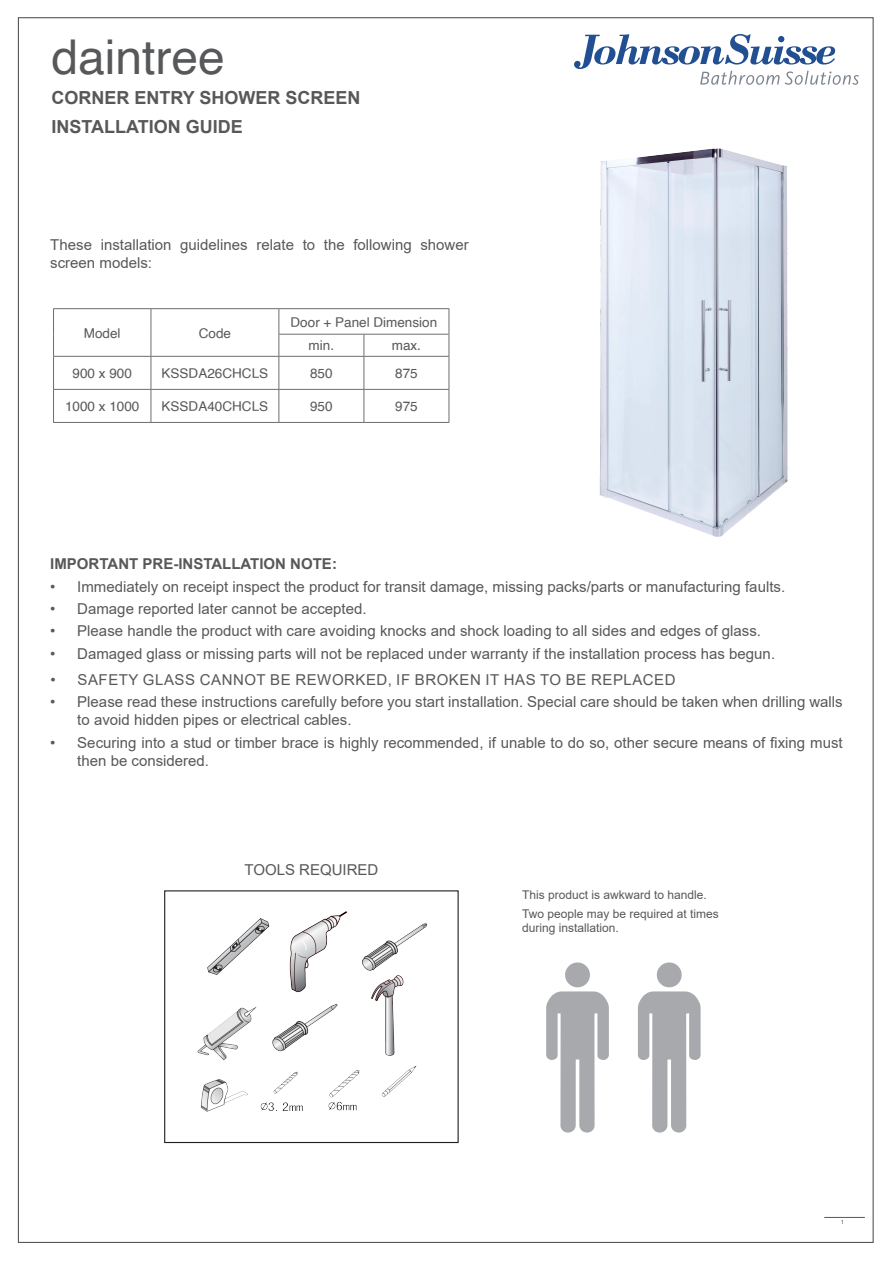
<style>
.page{position:relative;width:893px;height:1263px;background:#fff}
.page>*{position:absolute;margin:0;border:0;box-sizing:border-box;transform-origin:0 0}
.t1{font:48px "Helvetica";color:#57585a}
.t2{font:700 18px/28.5px "Arial";color:#57585a}
.Body_Copy_-_Bold{font:15px/18px "Arial";color:#57585a}
.Body_Copy_-_Bold-2{font:15px "Arial";letter-spacing:.035em;color:#57585a}
.Body_Copy_-_Bold-3{font:700 15px "Arial";color:#57585a}
.t3{font:13.5px "Helvetica";color:#57585a}
.t4{font:12px/14.4px "Arial";color:#57585a}
.t5{font:6px "Helvetica";color:#57585a}
</style>
<div class="page">
<svg style="left:574px;top:34px;width:285px;height:51px"></svg>
<hr style="left:824px;top:1217px;width:41px;height:1px;background:#57585a">
<img style="left:197px;top:911px;width:230px;height:201px">
<div style="left:164px;top:890px;width:295px;height:253px;border:1px solid #231f20"></div>
<div style="left:565px;top:962px;width:25px;height:25px;background:#a8a9ad;border-radius:50%"></div>
<svg style="left:546px;top:991px;width:63px;height:141px"></svg>
<img style="left:599px;top:149px;width:189px;height:388px">
<div style="left:657px;top:962px;width:25px;height:25px;background:#a8a9ad;border-radius:50%"></div>
<svg style="left:638px;top:991px;width:63px;height:141px"></svg>
<svg style="left:53px;top:309px;width:1px;height:47px"></svg>
<svg style="left:151px;top:309px;width:1px;height:47px"></svg>
<hr style="left:278px;top:334px;width:86px;height:1px;background:#6c6d70">
<svg style="left:278px;top:309px;width:1px;height:47px"></svg>
<hr style="left:364px;top:334px;width:85px;height:1px;background:#6c6d70">
<svg style="left:364px;top:335px;width:1px;height:21px"></svg>
<svg style="left:449px;top:309px;width:1px;height:47px"></svg>
<hr style="left:53px;top:356px;width:98px;height:1px;background:#6c6d70">
<hr style="left:53px;top:357px;width:1px;height:32px;background:#6c6d70">
<hr style="left:151px;top:356px;width:128px;height:1px;background:#6c6d70">
<hr style="left:151px;top:357px;width:1px;height:32px;background:#6c6d70">
<hr style="left:279px;top:356px;width:85px;height:1px;background:#6c6d70">
<hr style="left:278px;top:357px;width:1px;height:32px;background:#6c6d70">
<hr style="left:364px;top:356px;width:85px;height:1px;background:#6c6d70">
<hr style="left:364px;top:357px;width:1px;height:32px;background:#6c6d70">
<hr style="left:449px;top:357px;width:1px;height:32px;background:#6c6d70">
<hr style="left:53px;top:389px;width:98px;height:1px;background:#6c6d70">
<hr style="left:53px;top:390px;width:1px;height:32px;background:#6c6d70">
<hr style="left:151px;top:389px;width:128px;height:1px;background:#6c6d70">
<hr style="left:151px;top:390px;width:1px;height:32px;background:#6c6d70">
<hr style="left:279px;top:389px;width:85px;height:1px;background:#6c6d70">
<hr style="left:278px;top:390px;width:1px;height:32px;background:#6c6d70">
<hr style="left:364px;top:389px;width:85px;height:1px;background:#6c6d70">
<hr style="left:364px;top:390px;width:1px;height:32px;background:#6c6d70">
<hr style="left:449px;top:390px;width:1px;height:32px;background:#6c6d70">
<hr style="left:53px;top:422px;width:98px;height:1px;background:#6c6d70">
<hr style="left:151px;top:422px;width:128px;height:1px;background:#6c6d70">
<hr style="left:279px;top:422px;width:85px;height:1px;background:#6c6d70">
<hr style="left:364px;top:422px;width:85px;height:1px;background:#6c6d70">
<hr style="left:53px;top:308px;width:98px;height:1px;background:#6c6d70">
<hr style="left:151px;top:308px;width:128px;height:1px;background:#6c6d70">
<hr style="left:279px;top:308px;width:85px;height:1px;background:#6c6d70">
<hr style="left:364px;top:308px;width:85px;height:1px;background:#6c6d70">
<h1 class="t1" style="left:51px;top:21px;width:175px">daintree</h1>
<p class="t2" style="left:51px;top:84px;width:311px">CORNER ENTRY SHOWER SCREEN<br>INSTALLATION GUIDE</p>
<p class="Body_Copy_-_Bold" style="left:50px;top:236px;width:420px">These installation guidelines relate to the following shower screen models:</p>
<p class="t3" style="left:84px;top:322px;width:38px">Model</p>
<p class="t3" style="left:199px;top:322px;width:34px">Code</p>
<p class="t3" style="left:291px;top:311px;width:148px">Door + Panel Dimension</p>
<p class="t3" style="left:309px;top:335px;width:27px">min.</p>
<p class="t3" style="left:392px;top:335px;width:31px">max.</p>
<p class="t3" style="left:73px;top:363px;width:61px">900 x 900</p>
<p class="t3" style="left:162px;top:363px;width:108px">KSSDA26CHCLS</p>
<p class="t3" style="left:310px;top:363px;width:24px">850</p>
<p class="t3" style="left:395px;top:363px;width:24px">875</p>
<p class="t3" style="left:65px;top:396px;width:76px">1000 x 1000</p>
<p class="t3" style="left:162px;top:396px;width:108px">KSSDA40CHCLS</p>
<p class="t3" style="left:310px;top:396px;width:24px">950</p>
<p class="t3" style="left:395px;top:396px;width:24px">975</p>
<p class="Body_Copy_-_Bold-3" style="left:50px;top:553px;width:288px">IMPORTANT PRE-INSTALLATION NOTE:</p>
<p class="Body_Copy_-_Bold" style="left:50px;top:577px;width:736px">• Immediately on receipt inspect the product for transit damage, missing packs/parts or manufacturing faults.</p>
<p class="Body_Copy_-_Bold" style="left:50px;top:600px;width:318px">• Damage reported later cannot be accepted.</p>
<p class="Body_Copy_-_Bold" style="left:50px;top:622px;width:712px">• Please handle the product with care avoiding knocks and shock loading to all sides and edges of glass.</p>
<p class="Body_Copy_-_Bold" style="left:50px;top:644px;width:726px">• Damaged glass or missing parts will not be replaced under warranty if the installation process has begun.</p>
<p class="Body_Copy_-_Bold-2" style="left:51px;top:669px;width:627px">• SAFETY GLASS CANNOT BE REWORKED, IF BROKEN IT HAS TO BE REPLACED</p>
<p class="Body_Copy_-_Bold" style="left:77px;top:693px;width:767px;text-indent:-27px">• Please read these instructions carefully before you start installation. Special care should be taken when drilling walls to avoid hidden pipes or electrical cables.</p>
<p class="Body_Copy_-_Bold" style="left:77px;top:733px;width:767px;text-indent:-27px">• Securing into a stud or timber brace is highly recommended, if unable to do so, other secure means of fixing must then be considered.</p>
<p class="Body_Copy_-_Bold" style="left:244px;top:860px;width:135px">TOOLS REQUIRED</p>
<p class="t4" style="left:522px;top:888px;width:186px">This product is awkward to handle.</p>
<p class="t4" style="left:522px;top:906px;width:198px">Two people may be required at times during installation.</p>
<p class="t5" style="left:841px;top:1217px;width:5px">1</p>
</div>
